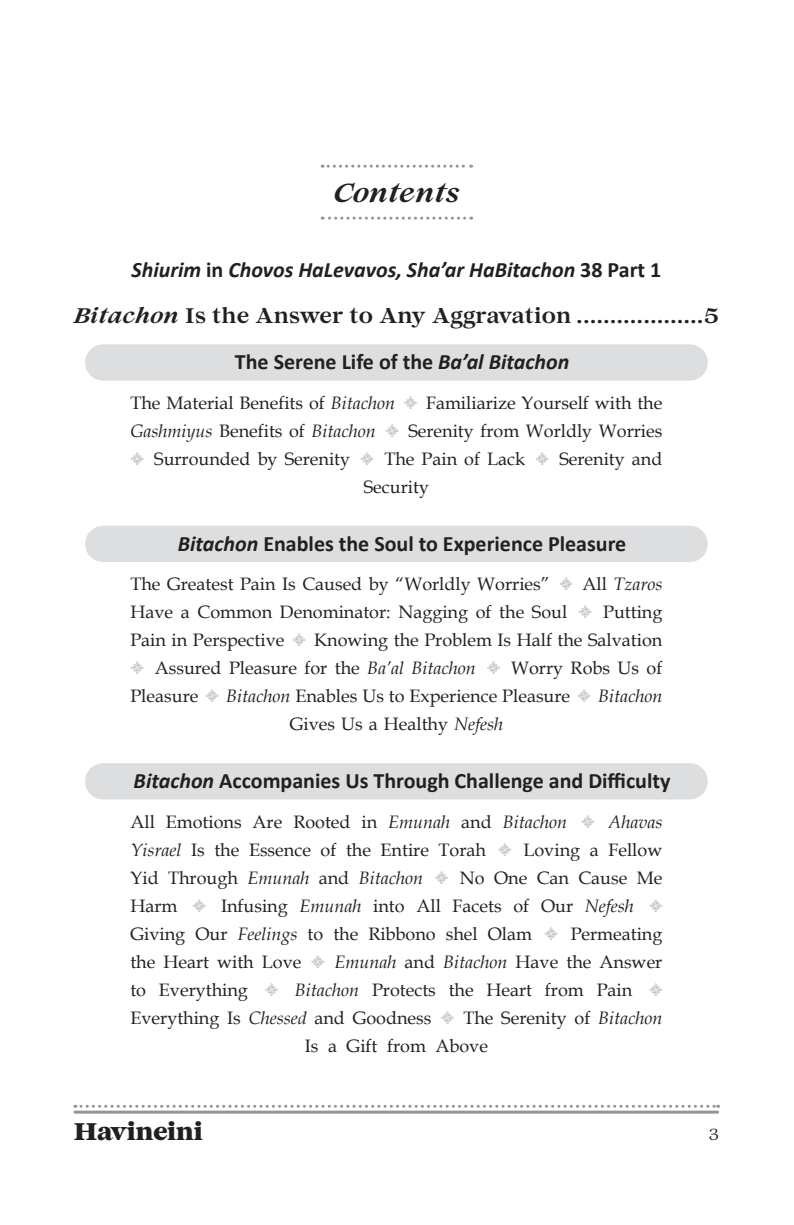
<style>
.page{position:relative;width:794px;height:1225px;background:#fff}
.page>*{position:absolute;margin:0;border:0;box-sizing:border-box;transform-origin:0 0}
.Heading_2{font:italic 700 26px "Lovelace Text";color:#231f20}
.t1{font:800 24px "Lovelace Text";letter-spacing:-.03em;color:#231f20}
.t2{font:700 22px "Calibri";color:#231f20}
.t3{font:italic 700 22px "Calibri";color:#231f20}
.t4{font:700 21px "Lovelace Text";color:#231f20}
.t5{font:18px/28px "Book Antiqua";color:#231f20;text-align:center}
.t6{font:16px "Lovelace Text";color:#231f20}
.s1{font-style:normal}
.s2{font-style:italic}
.s3{font-family:"G Logo 1";font-size:16px;color:#a8a9ad}
</style>
<div class="page">
<hr style="left:75px;top:1110px;width:642px;height:3px;background:#939598">
<svg style="left:75px;top:1104px;width:643px;height:3px"></svg>
<svg style="left:322px;top:217px;width:143px;height:3px"></svg>
<svg style="left:322px;top:165px;width:150px;height:3px"></svg>
<div style="left:85px;top:344px;width:623px;height:37px;background:#dddee0;border-radius:18px"></div>
<div style="left:85px;top:526px;width:623px;height:36px;background:#dddee0;border-radius:18px"></div>
<div style="left:85px;top:763px;width:623px;height:36px;background:#dddee0;border-radius:18px"></div>
<p class="Heading_2" style="left:333px;top:176px;width:127px">Contents</p>
<p class="t3" style="left:131px;top:254px;width:531px">Shiurim <span class="s1">in</span> Chovos HaLevavos, Sha’ar HaBitachon <span class="s1">38 Part 1</span></p>
<p class="t4" style="left:74px;top:299px;width:647px"><span class="s2">Bitachon</span> Is the Answer to Any Aggravation ...................5</p>
<p class="t2" style="left:235px;top:346px;width:336px">The Serene Life of the <span class="s2">Ba’al Bitachon</span></p>
<p class="t5" style="left:130px;top:388px;width:533px;text-align:left">The Material Benefits of <span class="s2">Bitachon</span> <span class="s3">—</span> Familiarize Yourself with the<br><span class="s2">Gashmiyus</span> Benefits of <span class="s2">Bitachon</span> <span class="s3">—</span> Serenity from Worldly Worries</p>
<p class="t5" style="left:130px;top:444px;width:533px"><span class="s3">—</span> Surrounded by Serenity <span class="s3">—</span> The Pain of Lack <span class="s3">—</span> Serenity and<br>Security</p>
<p class="t2" style="left:178px;top:528px;width:450px"><span class="s2">Bitachon</span> Enables the Soul to Experience Pleasure</p>
<p class="t5" style="left:130px;top:570px;width:533px;text-align:justify">The Greatest Pain Is Caused by “Worldly Worries” <span class="s3">—</span> All <span class="s2">Tzaros </span>Have a Common Denominator: Nagging of the Soul <span class="s3">—</span> Putting Pain in Perspective <span class="s3">—</span> Knowing the Problem Is Half the Salvation</p>
<p class="t5" style="left:130px;top:654px;width:533px"><span class="s3">—</span> Assured Pleasure for the <span class="s2">Ba’al Bitachon</span> <span class="s3">—</span> Worry Robs Us of<br>Pleasure <span class="s3">—</span> <span class="s2">Bitachon</span> Enables Us to Experience Pleasure <span class="s3">—</span> <span class="s2">Bitachon<br></span>Gives Us a Healthy <span class="s2">Nefesh</span></p>
<p class="t2" style="left:134px;top:765px;width:538px"><span class="s2">Bitachon</span> Accompanies Us Through Challenge and Difficulty</p>
<p class="t5" style="left:130px;top:807px;width:533px">All Emotions Are Rooted in <span class="s2">Emunah</span> and <span class="s2">Bitachon</span> <span class="s3">—</span> <span class="s2">Ahavas Yisrael</span> Is the Essence of the Entire Torah <span class="s3">—</span> Loving a Fellow Yid Through <span class="s2">Emunah</span> and <span class="s2">Bitachon</span> <span class="s3">—</span> No One Can Cause Me Harm <span class="s3">—</span> Infusing <span class="s2">Emunah</span> into All Facets of Our <span class="s2">Nefesh</span> <span class="s3">— </span>Giving Our <span class="s2">Feelings</span> to the Ribbono shel Olam <span class="s3">—</span> Permeating the Heart with Love <span class="s3">—</span> <span class="s2">Emunah</span> and <span class="s2">Bitachon</span> Have the Answer to Everything <span class="s3">—</span> <span class="s2">Bitachon</span> Protects the Heart from Pain <span class="s3">— </span>Everything Is <span class="s2">Chessed</span> and Goodness <span class="s3">—</span> The Serenity of <span class="s2">Bitachon </span>Is a Gift from Above</p>
<h2 class="t1" style="left:73px;top:1112px;width:131px">Havineini</h2>
<p class="t6" style="left:708px;top:1122px;width:12px">3</p>
</div>
